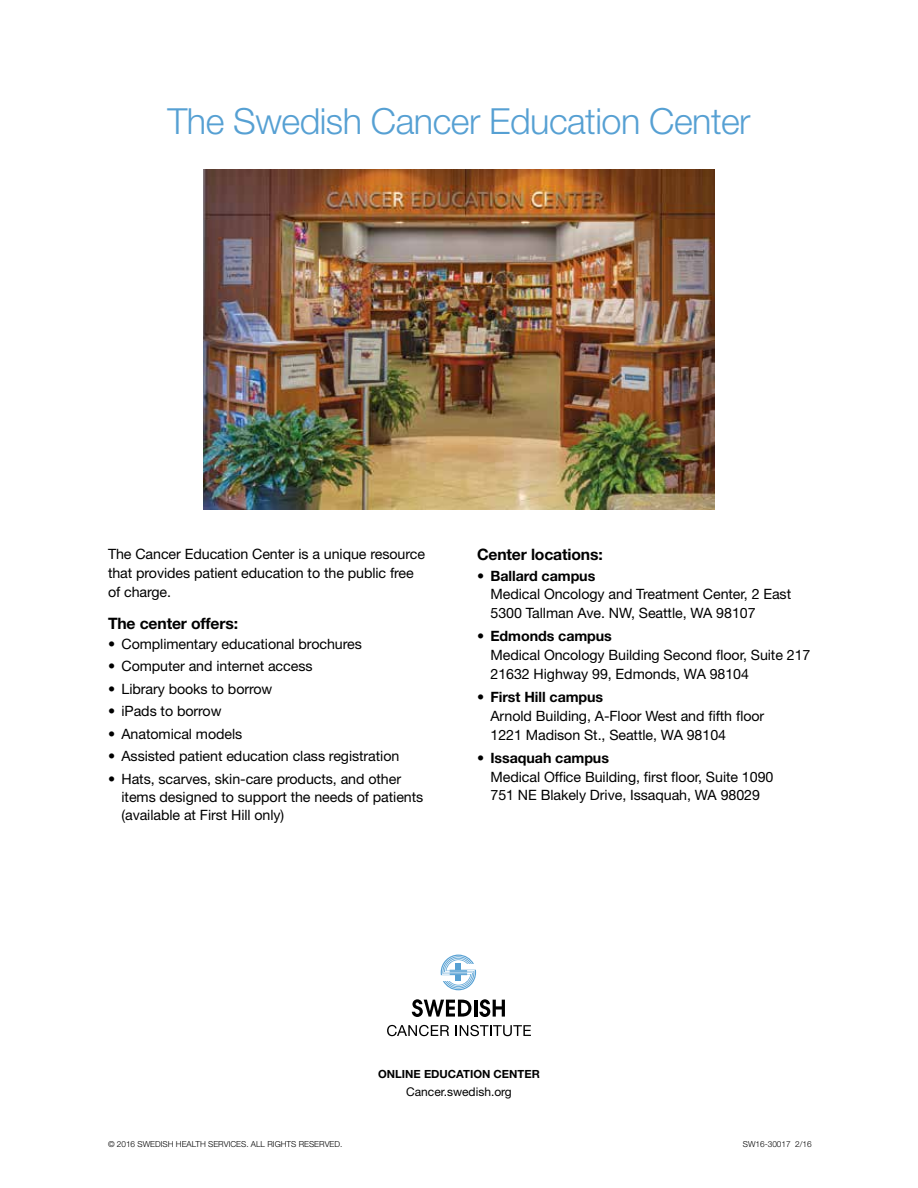
<style>
.page{position:relative;width:918px;height:1188px;background:#fff}
.page>*{position:absolute;margin:0;border:0;box-sizing:border-box;transform-origin:0 0}
.t1{font:300 36px "Helvetica Neue LT Std";letter-spacing:-.015em;color:#56a0d3}
.t2{font:700 15.75px "Helvetica Neue LT Std";letter-spacing:-.01em;color:#000}
.t3{font:14.25px/18.8px "Helvetica Neue LT Std";letter-spacing:-.005em;color:#000}
.t4{font:700 14.25px "Helvetica Neue LT Std";letter-spacing:-.005em;color:#000}
.t5{font:12px "Helvetica Neue LT Std";color:#000}
.t6{font:700 11.25px "Helvetica Neue LT Std";color:#000}
.t7{font:300 8.25px "Helvetica Neue LT Std";color:#000}
</style>
<div class="page">
<img style="left:203px;top:170px;width:512px;height:340px">
<svg style="left:387px;top:1025px;width:62px;height:11px"></svg>
<svg style="left:456px;top:1025px;width:75px;height:11px"></svg>
<svg style="left:441px;top:955px;width:35px;height:35px"></svg>
<svg style="left:412px;top:999px;width:60px;height:18px"></svg>
<hr style="left:474px;top:1000px;width:3px;height:17px;background:#000">
<svg style="left:479px;top:999px;width:26px;height:18px"></svg>
<h1 class="t1" style="left:167px;top:99px;width:585px">The Swedish Cancer Education Center</h1>
<p class="t3" style="left:108px;top:545px;width:319px">The Cancer Education Center is a unique resource that provides patient education to the public free of charge.</p>
<p class="t2" style="left:108px;top:614px;width:132px">The center offers:</p>
<p class="t3" style="left:108px;top:634px;width:255px">• Complimentary educational brochures</p>
<p class="t3" style="left:108px;top:656px;width:206px">• Computer and internet access</p>
<p class="t3" style="left:108px;top:679px;width:166px">• Library books to borrow</p>
<p class="t3" style="left:108px;top:701px;width:115px">• iPads to borrow</p>
<p class="t3" style="left:108px;top:724px;width:136px">• Anatomical models</p>
<p class="t3" style="left:108px;top:746px;width:293px">• Assisted patient education class registration</p>
<p class="t3" style="left:121px;top:769px;width:303px;line-height:18px;text-indent:-13px">• Hats, scarves, skin-care products, and other items designed to support the needs of patients (available at First Hill only)</p>
<p class="t2" style="left:477px;top:545px;width:127px">Center locations:</p>
<p class="t4" style="left:477px;top:567px;width:120px">• Ballard campus</p>
<p class="t3" style="left:490px;top:585px;width:302px">Medical Oncology and Treatment Center, 2 East<br>5300 Tallman Ave. NW, Seattle, WA 98107</p>
<p class="t4" style="left:477px;top:628px;width:136px">• Edmonds campus</p>
<p class="t3" style="left:490px;top:646px;width:321px">Medical Oncology Building Second floor, Suite 217<br>21632 Highway 99, Edmonds, WA 98104</p>
<p class="t4" style="left:477px;top:688px;width:128px">• First Hill campus</p>
<p class="t3" style="left:490px;top:706px;width:275px">Arnold Building, A-Floor West and fifth floor<br>1221 Madison St., Seattle, WA 98104</p>
<p class="t4" style="left:477px;top:749px;width:134px">• Issaquah campus</p>
<p class="t3" style="left:490px;top:767px;width:284px">Medical Office Building, first floor, Suite 1090<br>751 NE Blakely Drive, Issaquah, WA 98029</p>
<p class="t6" style="left:378px;top:1067px;width:163px">ONLINE EDUCATION CENTER</p>
<p class="t5" style="left:406px;top:1084px;width:107px">Cancer.swedish.org</p>
<p class="t7" style="left:108px;top:1139px;width:236px">© 2016 SWEDISH HEALTH SERVICES. ALL RIGHTS RESERVED.</p>
<p class="t7" style="left:743px;top:1139px;width:70px">SW16-30017 2/16</p>
</div>
